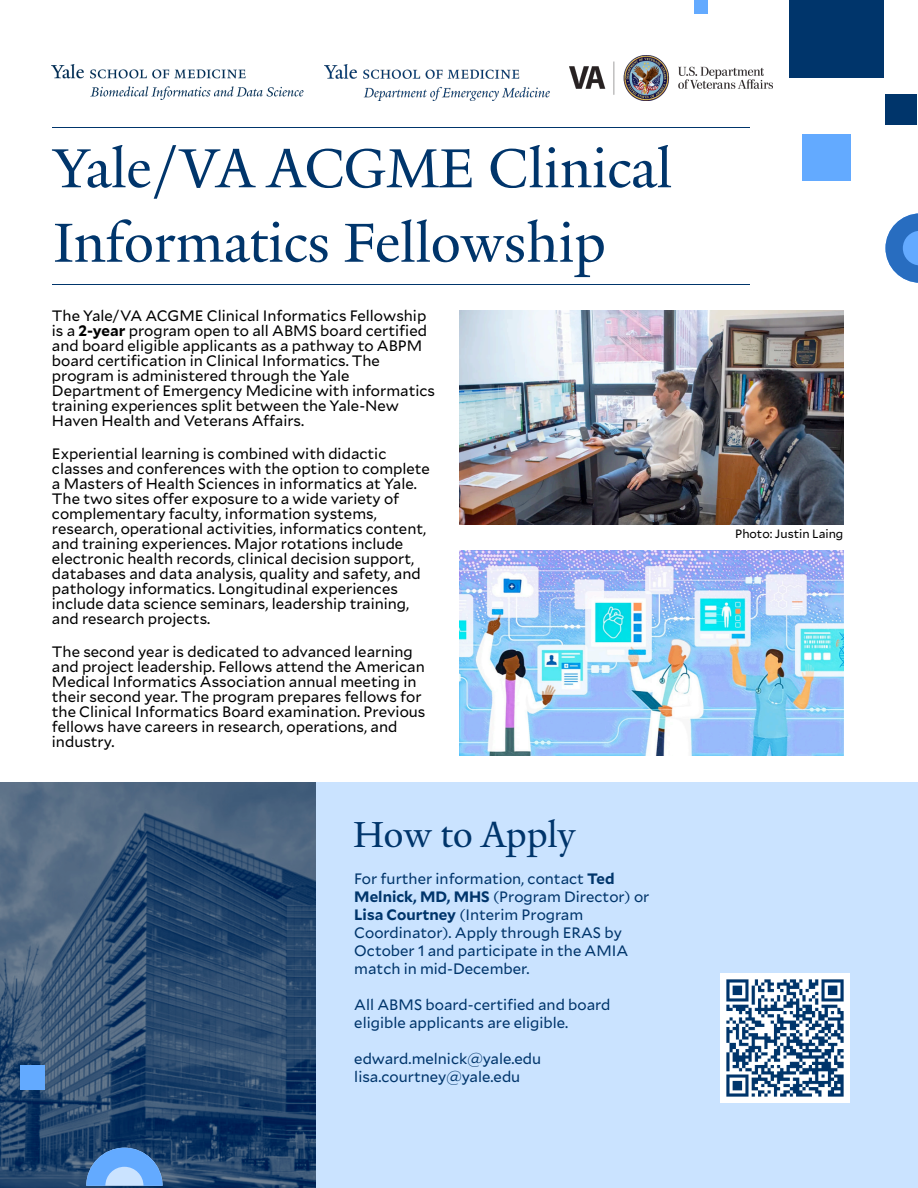
<style>
.page{position:relative;width:918px;height:1188px;background:#fff}
.page>*{position:absolute;margin:0;border:0;box-sizing:border-box;transform-origin:0 0}
.t1{font:59.7px/74.6px "Yale New";color:#00356b}
.t2{font:39.3px "Yale New";color:#00356b}
.t3{font:15px/15px "Mallory";color:#000}
.t4{font:15px/18px "Mallory";color:#00356b}
.t5{font:12px "Mallory";color:#000}
.s1{font-weight:700}
</style>
<div class="page">
<img style="left:52px;top:64px;width:252px;height:36px">
<hr style="left:52px;top:284px;width:698px;height:1px;background:#00356b">
<hr style="left:52px;top:128px;width:698px;height:1px;background:#00356b">
<div style="left:316px;top:782px;width:602px;height:406px;background:#cae3ff"></div>
<img style="left:0;top:782px;width:316px;height:406px">
<img style="left:720px;top:973px;width:130px;height:129px">
<div style="left:802px;top:134px;width:48px;height:47px;background:#63aaff"></div>
<div style="left:789px;top:0;width:95px;height:77px;background:#00356b"></div>
<div style="left:885px;top:94px;width:32px;height:31px;background:#00356b"></div>
<div style="left:694px;top:0;width:14px;height:14px;background:#63aaff"></div>
<svg style="left:885px;top:213px;width:33px;height:70px"></svg>
<div style="left:20px;top:1066px;width:25px;height:24px;background:#63aaff"></div>
<svg style="left:86px;top:1148px;width:77px;height:38px;background:#6a9fdf"></svg>
<img style="left:613px;top:55px;width:159px;height:45px">
<img style="left:324px;top:64px;width:304px;height:36px">
<img style="left:459px;top:310px;width:384px;height:215px">
<img style="left:459px;top:550px;width:384px;height:206px">
<h1 class="t1" style="left:53px;top:136px;width:620px">Yale/VA ACGME Clinical<br>Informatics Fellowship</h1>
<p class="t3" style="left:52px;top:308px;width:385px">The Yale/VA ACGME Clinical Informatics Fellowship is a <span class="s1">2-year</span> program open to all ABMS board certified and board eligible applicants as a pathway to ABPM board certification in Clinical Informatics. The program is administered through the Yale Department of Emergency Medicine with informatics training experiences split between the Yale-New Haven Health and Veterans Affairs.</p>
<p class="t3" style="left:52px;top:446px;width:380px">Experiential learning is combined with didactic classes and conferences with the option to complete a Masters of Health Sciences in informatics at Yale.<br>The two sites offer exposure to a wide variety of complementary faculty, information systems, research, operational activities, informatics content, and training experiences. Major rotations include electronic health records, clinical decision support, databases and data analysis, quality and safety, and pathology informatics. Longitudinal experiences include data science seminars, leadership training, and research projects.</p>
<p class="t3" style="left:52px;top:644px;width:375px">The second year is dedicated to advanced learning and project leadership. Fellows attend the American Medical Informatics Association annual meeting in their second year. The program prepares fellows for the Clinical Informatics Board examination. Previous fellows have careers in research, operations, and industry.</p>
<h2 class="t2" style="left:353px;top:818px;width:224px">How to Apply</h2>
<p class="t4" style="left:354px;top:870px;width:297px">For further information, contact <span class="s1">Ted Melnick, MD, MHS</span> (Program Director) or <span class="s1">Lisa Courtney</span> (Interim Program Coordinator). Apply through ERAS by October 1 and participate in the AMIA match in mid-December.</p>
<p class="t4" style="left:354px;top:996px;width:258px">All ABMS board-certified and board eligible applicants are eligible.</p>
<p class="t4" style="left:354px;top:1050px;width:188px">edward.melnick@yale.edu lisa.courtney@yale.edu</p>
<p class="t5" style="left:735px;top:525px;width:110px">Photo: Justin Laing</p>
</div>
